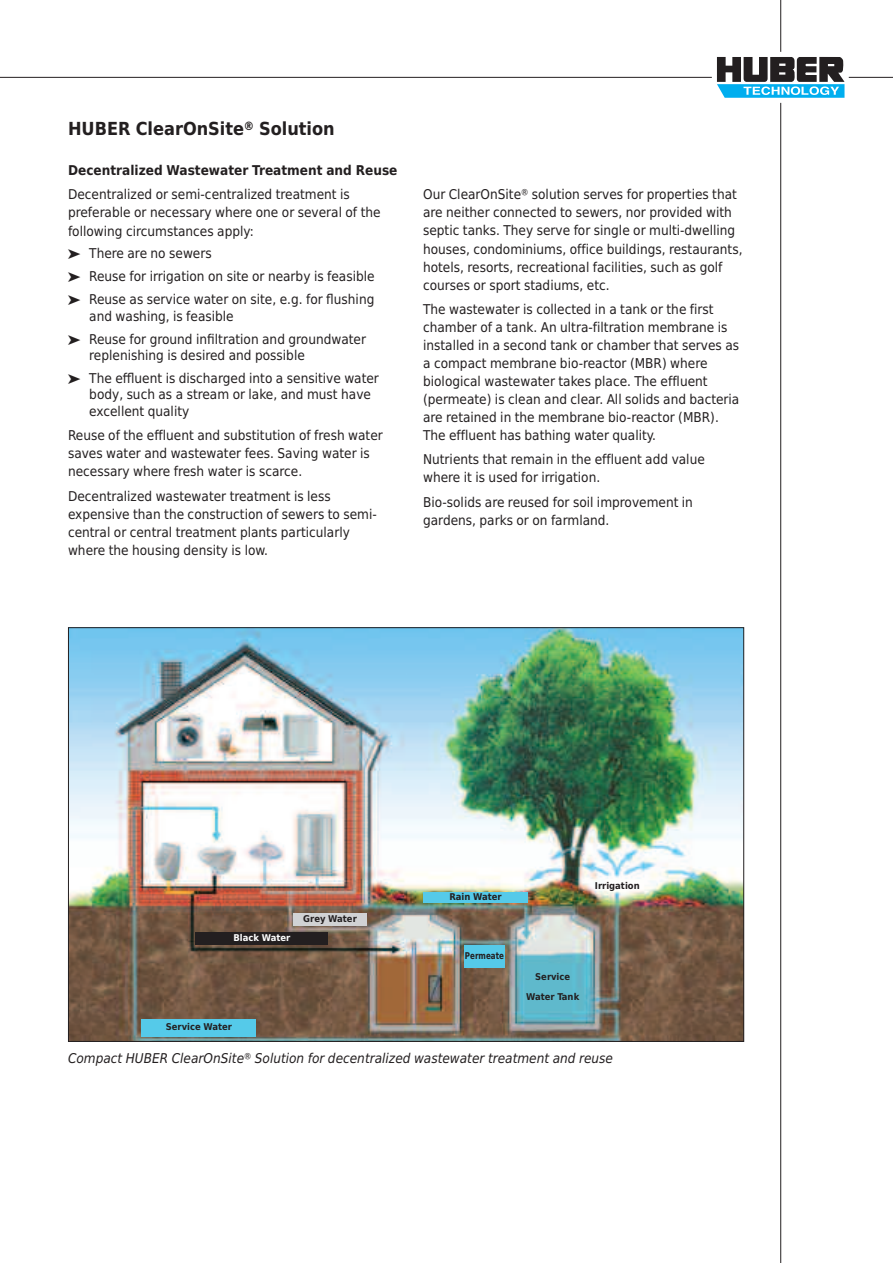
<style>
.page{position:relative;width:893px;height:1263px;background:#fff}
.page>*{position:absolute;margin:0;border:0;box-sizing:border-box;transform-origin:0 0}
.t1{font:700 18px "Huber Tec";color:#231f20}
.t2{font:13.5px/18px "Huber Tec";color:#231f20}
.t3{font:italic 13.5px "Huber Tec";color:#231f20}
.t4{font:700 13.5px "Huber Tec";color:#231f20}
.t5{font:700 9.3px/19.5px "Huber Tec";color:#231f20;text-align:center}
.t6{font:700 9.3px "Huber Tec";color:#fff}
.t7{font:700 9.3px "Huber Tec";color:#231f20;scale:.85 1}
.s1{font-style:italic}
</style>
<div class="page">
<svg style="left:717px;top:57px;width:127px;height:41px"></svg>
<hr style="left:780px;top:0;width:1px;height:52px;background:#231f20">
<hr style="left:849px;top:77px;width:44px;height:1px;background:#231f20">
<hr style="left:0;top:77px;width:712px;height:1px;background:#231f20">
<hr style="left:780px;top:103px;width:1px;height:1160px;background:#231f20">
<svg style="left:0;top:77px;width:13px;height:1px"></svg>
<img style="left:70px;top:629px;width:672px;height:411px">
<div style="left:464px;top:945px;width:41px;height:23px;background:#55cae9"></div>
<div style="left:423px;top:892px;width:105px;height:11px;background:#55cae9"></div>
<div style="left:293px;top:913px;width:74px;height:13px;background:#d1d2d4"></div>
<div style="left:196px;top:932px;width:132px;height:13px;background:#231f20"></div>
<div style="left:142px;top:1019px;width:114px;height:17px;background:#55cae9"></div>
<h1 class="t1" style="left:68px;top:118px;width:268px">HUBER ClearOnSite® Solution</h1>
<p class="t4" style="left:68px;top:163px;width:331px">Decentralized Wastewater Treatment and Reuse</p>
<p class="t2" style="left:68px;top:186px;width:314px">Decentralized or semi-centralized treatment is preferable or necessary where one or several of the following circumstances apply:</p>
<p class="t2" style="left:68px;top:242px;width:308px;line-height:23px">➤ There are no sewers<br>➤ Reuse for irrigation on site or nearby is feasible ➤ Reuse as service water on site, e.g. for flushing</p>
<p class="t2" style="left:68px;top:304px;width:300px;line-height:23px;text-indent:21px">and washing, is feasible<br>➤ Reuse for ground infiltration and groundwater</p>
<p class="t2" style="left:68px;top:344px;width:312px;line-height:23px;text-indent:21px">replenishing is desired and possible<br>➤ The effluent is discharged into a sensitive water</p>
<p class="t2" style="left:89px;top:386px;width:283px;line-height:16.5px">body, such as a stream or lake, and must have excellent quality</p>
<p class="t2" style="left:68px;top:427px;width:316px">Reuse of the effluent and substitution of fresh water saves water and wastewater fees. Saving water is necessary where fresh water is scarce.</p>
<p class="t2" style="left:68px;top:487px;width:310px">Decentralized wastewater treatment is less expensive than the construction of sewers to semi&shy;central or central treatment plants particularly where the housing density is low.</p>
<p class="t2" style="left:423px;top:186px;width:321px">Our ClearOnSite<span class="s1">®</span> solution serves for properties that are neither connected to sewers, nor provided with septic tanks. They serve for single or multi-dwelling houses, condominiums, office buildings, restaurants, hotels, resorts, recreational facilities, such as golf courses or sport stadiums, etc.</p>
<p class="t2" style="left:423px;top:300px;width:318px">The wastewater is collected in a tank or the first chamber of a tank. An ultra-filtration membrane is installed in a second tank or chamber that serves as a compact membrane bio-reactor (MBR) where biological wastewater takes place. The effluent (permeate) is clean and clear. All solids and bacteria are retained in the membrane bio-reactor (MBR).<br>The effluent has bathing water quality.</p>
<p class="t2" style="left:423px;top:451px;width:283px">Nutrients that remain in the effluent add value where it is used for irrigation.</p>
<p class="t2" style="left:423px;top:493px;width:271px">Bio-solids are reused for soil improvement in gardens, parks or on farmland.</p>
<p class="t6" style="left:234px;top:932px;width:58px">Black Water</p>
<p class="t5" style="left:303px;top:909px;width:55px">Grey Water</p>
<p class="t5" style="left:166px;top:1017px;width:68px">Service Water</p>
<p class="t5" style="left:449px;top:887px;width:54px">Rain Water</p>
<p class="t7" style="left:465px;top:950px;width:48px">Permeate</p>
<p class="t5" style="left:595px;top:876px;width:46px">Irrigation</p>
<p class="t5" style="left:526px;top:967px;width:55px">Service<br>Water Tank</p>
<p class="t3" style="left:68px;top:1050px;width:546px">Compact HUBER ClearOnSite® Solution for decentralized wastewater treatment and reuse</p>
</div>
